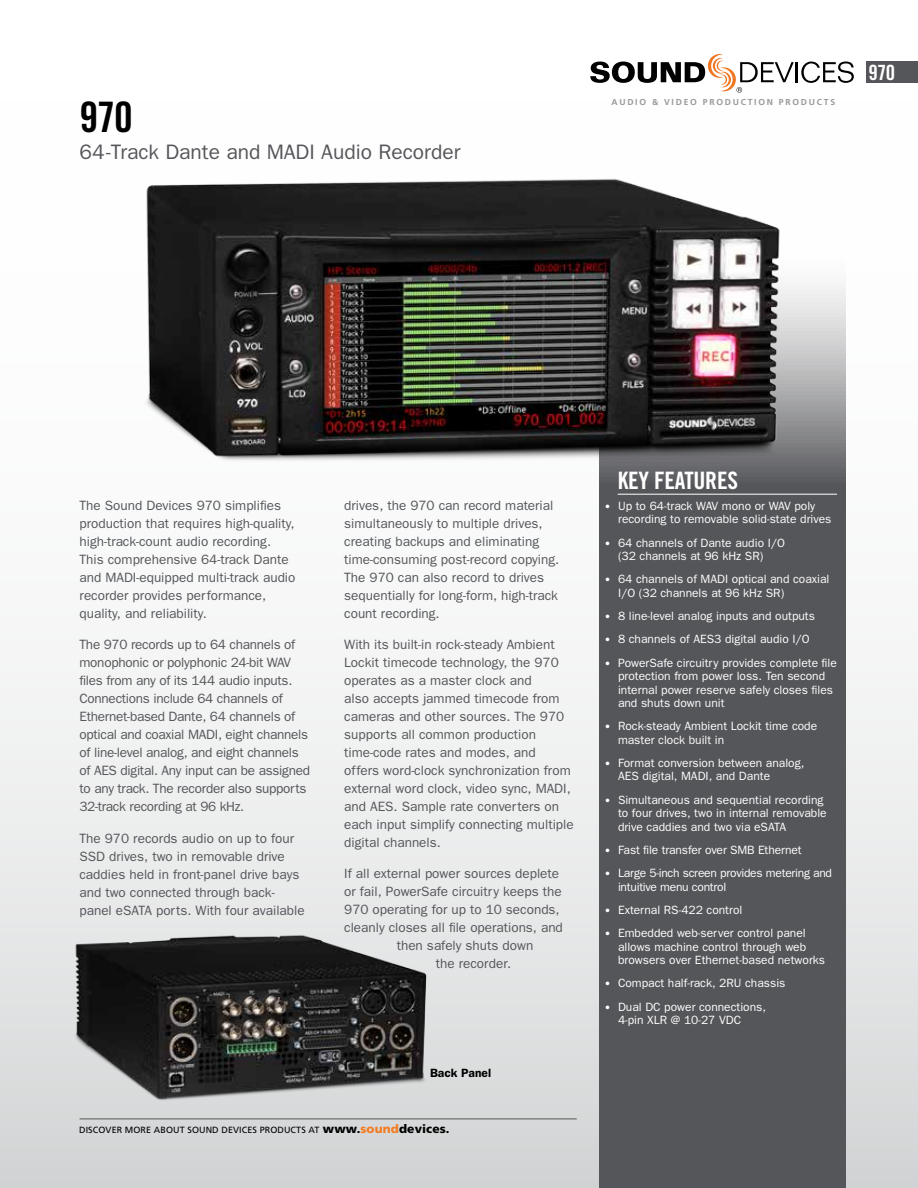
<style>
.page{position:relative;width:918px;height:1188px;background:#fff}
.page>*{position:absolute;margin:0;border:0;box-sizing:border-box;transform-origin:0 0}
.t1{font:42px "Trade Gothic Bold Cond Twenty";color:#000}
.t2{font:24px "Trade Gothic Bold Cond Twenty";letter-spacing:-.01em;color:#fff}
.t3{font:21px "Franklin Gothic";color:#55565a}
.t4{font:21px "Trade Gothic Bold Cond Twenty";color:#fff}
.t5{font:13.5px/18px "Franklin Gothic";color:#55565a}
.t6{font:13.5px/18px "Franklin Gothic";letter-spacing:-.02em;color:#55565a}
.t7{font:12px/13.5px "Franklin Gothic";color:#fff}
.t8{font:12px/13.5px "Franklin Gothic";letter-spacing:-.02em;color:#fff}
.t9{font:600 12px "Franklin Gothic";color:#000}
.t10{font:9px "Frutiger LT Std";letter-spacing:.01em;color:#000}
.t11{font:700 8.7px "Frutiger";letter-spacing:.2em;color:#99999a}
.s1{font-weight:900;font-size:12px}
.s2{font-weight:900;font-size:12px;color:#f47b20}
.s3{font-size:10.5px}
</style>
<div class="page">
<div style="left:0;top:0;width:918px;height:1188px;background:linear-gradient(to bottom,#fff,#dbdddd)"></div>
<div style="left:599px;top:253px;width:247px;height:935px;background:#55565a"></div>
<hr style="left:618px;top:494px;width:219px;height:1px;background:#fff">
<hr style="left:796px;top:62px;width:2px;height:20px;background:#000">
<svg style="left:801px;top:62px;width:53px;height:21px"></svg>
<svg style="left:590px;top:54px;width:204px;height:39px"></svg>
<div style="left:866px;top:62px;width:52px;height:21px;background:#55565a"></div>
<hr style="left:80px;top:1119px;width:497px;height:1px;background:#55565a">
<img style="left:88px;top:148px;width:748px;height:356px">
<img style="left:57px;top:930px;width:381px;height:171px">
<h1 class="t1" style="left:80px;top:91px;width:55px">970</h1>
<h3 class="t3" style="left:80px;top:140px;width:383px">64-Track Dante and MADI Audio Recorder</h3>
<p class="t11" style="left:611px;top:97px;width:225px">AUDIO &amp; VIDEO PRODUCTION PRODUCTS</p>
<h3 class="t4" style="left:868px;top:59px;width:28px">970</h3>
<p class="t5" style="left:80px;top:496px;width:217px">The Sound Devices 970 simplifies production that requires high-quality, high-track-count audio recording.<br>This comprehensive 64-track Dante and MADI-equipped multi-track audio recorder provides performance, quality, and reliability.</p>
<p class="t6" style="left:80px;top:635px;width:232px">The 970 records up to 64 channels of monophonic or polyphonic 24-bit WAV files from any of its 144 audio inputs.<br>Connections include 64 channels of Ethernet-based Dante, 64 channels of optical and coaxial MADI, eight channels of line-level analog, and eight channels of AES digital. Any input can be assigned to any track. The recorder also supports 32-track recording at 96 kHz.</p>
<p class="t5" style="left:80px;top:829px;width:227px">The 970 records audio on up to four SSD drives, two in removable drive caddies held in front-panel drive bays and two connected through back&shy;panel eSATA ports. With four available</p>
<p class="t5" style="left:344px;top:496px;width:217px">drives, the 970 can record material simultaneously to multiple drives, creating backups and eliminating time-consuming post-record copying.<br>The 970 can also record to drives sequentially for long-form, high-track count recording.</p>
<p class="t5" style="left:344px;top:635px;width:231px">With its built-in rock-steady Ambient Lockit timecode technology, the 970 operates as a master clock and<br>also accepts jammed timecode from cameras and other sources. The 970 supports all common production time-code rates and modes, and offers word-clock synchronization from external word clock, video sync, MADI, and AES. Sample rate converters on each input simplify connecting multiple digital channels.</p>
<p class="t5" style="left:344px;top:865px;width:216px">If all external power sources deplete</p>
<p class="t5" style="left:344px;top:883px;width:219px">or fail, PowerSafe circuitry keeps the</p>
<p class="t5" style="left:344px;top:901px;width:217px">970 operating for up to 10 seconds,</p>
<p class="t5" style="left:344px;top:919px;width:220px">cleanly closes all file operations, and</p>
<p class="t5" style="left:397px;top:937px;width:138px">then safely shuts down</p>
<p class="t5" style="left:436px;top:955px;width:77px">the recorder.</p>
<p class="t9" style="left:430px;top:1066px;width:63px">Back Panel</p>
<p class="t10" style="left:79px;top:1125px;width:372px">DISCOVER MORE ABOUT SOUND DEVICES PRODUCTS AT <span class="s1">www.</span><span class="s2">sound</span><span class="s1">devices.</span></p>
<h2 class="t2" style="left:618px;top:466px;width:122px">KEY FEATURES</h2>
<p class="t7" style="left:618px;top:499px;width:215px;text-indent:-14px"><span class="s3">•</span> Up to 64-track WAV mono or WAV poly recording to removable solid-state drives</p>
<p class="t7" style="left:618px;top:536px;width:169px;text-indent:-14px"><span class="s3">•</span> 64 channels of Dante audio I/O (32 channels at 96 kHz SR)</p>
<p class="t7" style="left:618px;top:572px;width:213px;text-indent:-14px"><span class="s3">•</span> 64 channels of MADI optical and coaxial<br>I/O (32 channels at 96 kHz SR)</p>
<p class="t7" style="left:604px;top:609px;width:212px"><span class="s3">•</span> 8 line-level analog inputs and outputs</p>
<p class="t7" style="left:604px;top:632px;width:207px"><span class="s3">•</span> 8 channels of AES3 digital audio I/O</p>
<p class="t7" style="left:618px;top:655px;width:221px;text-indent:-14px"><span class="s3">•</span> PowerSafe circuitry provides complete file protection from power loss. Ten second internal power reserve safely closes files and shuts down unit</p>
<p class="t7" style="left:618px;top:719px;width:201px;text-indent:-14px"><span class="s3">•</span> Rock-steady Ambient Lockit time code master clock built in</p>
<p class="t7" style="left:618px;top:756px;width:188px;text-indent:-14px"><span class="s3">•</span> Format conversion between analog,<br>AES digital, MADI, and Dante</p>
<p class="t7" style="left:618px;top:793px;width:210px;text-indent:-14px"><span class="s3">•</span> Simultaneous and sequential recording to four drives, two in internal removable drive caddies and two via eSATA</p>
<p class="t7" style="left:604px;top:843px;width:199px"><span class="s3">•</span> Fast file transfer over SMB Ethernet</p>
<p class="t8" style="left:618px;top:866px;width:216px;text-indent:-14px"><span class="s3">•</span> Large 5-inch screen provides metering and intuitive menu control</p>
<p class="t7" style="left:604px;top:903px;width:140px"><span class="s3">•</span> External RS-422 control</p>
<p class="t7" style="left:618px;top:926px;width:209px;text-indent:-14px"><span class="s3">•</span> Embedded web-server control panel allows machine control through web browsers over Ethernet-based networks</p>
<p class="t7" style="left:604px;top:976px;width:183px"><span class="s3">•</span> Compact half-rack, 2RU chassis</p>
<p class="t7" style="left:618px;top:999px;width:150px;text-indent:-14px"><span class="s3">•</span> Dual DC power connections,<br>4-pin XLR @ 10-27 VDC</p>
</div>
